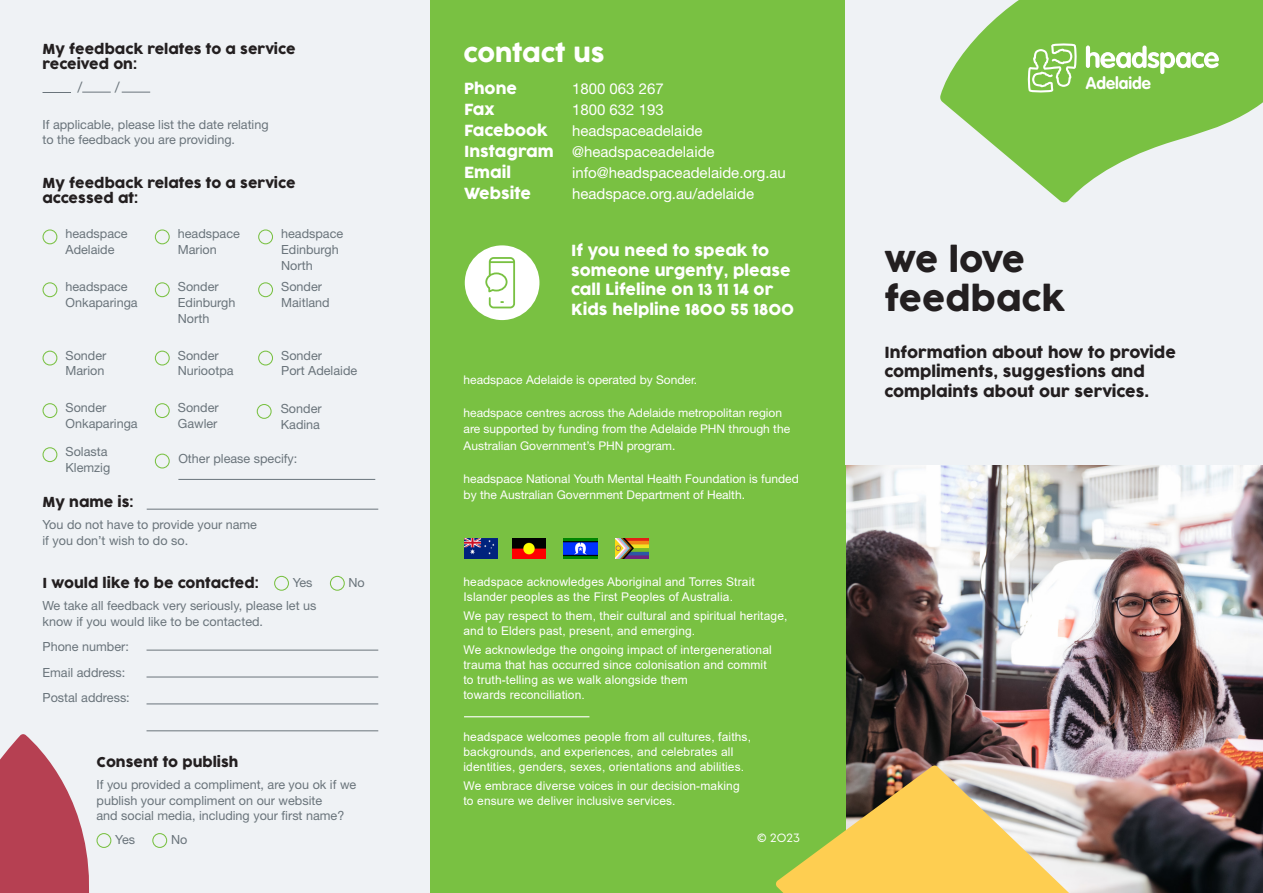
<style>
.page{position:relative;width:1263px;height:893px;background:#fff}
.page>*{position:absolute;margin:0;border:0;box-sizing:border-box;transform-origin:0 0}
.t1{font:33px "Cocogoose Pro";color:#231f20}
.t2{font:24px "Cocogoose Pro";color:#fff}
.t3{font:700 16.8px "VAG Rounded";color:#fff}
.t4{font:15px "Helvetica Neue LT Pro";color:#fff}
.t5{font:15px "Cocogoose Pro";color:#fff}
.t6{font:15px/19.5px "Cocogoose Pro";color:#231f20}
.t7{font:13.5px/15.8px "Cocogoose Pro";color:#231f20}
.t8{font:12.6px/15.8px "Helvetica Neue LT Pro";color:#6a747b}
.t9{font:500 12.6px "Visby CF";color:#6a747b}
.t10{font:12px/15px "Arial";letter-spacing:.01em;color:#fff}
.t11{font:12px/16.5px "Helvetica Neue LT Pro";color:#fff}
.t12{font:500 12px "Visby CF";color:#fff}
.s1{font-family:"Cocogoose Pro"}
</style>
<div class="page">
<div style="left:0;top:0;width:431px;height:893px;background:#eff2f5"></div>
<div style="left:431px;top:0;width:415px;height:893px;background:#79c142"></div>
<svg style="left:43px;top:92px;width:28px;height:1px"></svg>
<div style="left:43px;top:229px;width:14px;height:15px;border:1px solid #79c142;border-radius:50%"></div>
<div style="left:155px;top:229px;width:15px;height:15px;border:1px solid #79c142;border-radius:50%"></div>
<div style="left:258px;top:229px;width:15px;height:15px;border:1px solid #79c142;border-radius:50%"></div>
<div style="left:43px;top:282px;width:14px;height:15px;border:1px solid #79c142;border-radius:50%"></div>
<div style="left:155px;top:282px;width:15px;height:15px;border:1px solid #79c142;border-radius:50%"></div>
<div style="left:258px;top:282px;width:15px;height:15px;border:1px solid #79c142;border-radius:50%"></div>
<div style="left:43px;top:351px;width:14px;height:14px;border:1px solid #79c142;border-radius:50%"></div>
<div style="left:155px;top:351px;width:15px;height:14px;border:1px solid #79c142;border-radius:50%"></div>
<div style="left:258px;top:351px;width:15px;height:14px;border:1px solid #79c142;border-radius:50%"></div>
<div style="left:43px;top:403px;width:14px;height:15px;border:1px solid #79c142;border-radius:50%"></div>
<hr style="left:147px;top:509px;width:231px;height:1px;background:#6a747b">
<div style="left:155px;top:454px;width:15px;height:14px;border:1px solid #79c142;border-radius:50%"></div>
<hr style="left:178px;top:479px;width:197px;height:1px;background:#6a747b">
<div style="left:274px;top:576px;width:15px;height:15px;border:1px solid #79c142;border-radius:50%"></div>
<div style="left:330px;top:576px;width:15px;height:15px;border:1px solid #79c142;border-radius:50%"></div>
<hr style="left:147px;top:650px;width:231px;height:1px;background:#6a747b">
<hr style="left:147px;top:677px;width:231px;height:1px;background:#6a747b">
<hr style="left:147px;top:703px;width:231px;height:1px;background:#6a747b">
<hr style="left:147px;top:730px;width:231px;height:1px;background:#6a747b">
<div style="left:96px;top:833px;width:15px;height:15px;border:1px solid #79c142;border-radius:50%"></div>
<div style="left:152px;top:833px;width:15px;height:15px;border:1px solid #79c142;border-radius:50%"></div>
<svg style="left:82px;top:92px;width:29px;height:1px"></svg>
<svg style="left:122px;top:92px;width:28px;height:1px"></svg>
<img style="left:846px;top:464px;width:417px;height:429px">
<div style="left:846px;top:0;width:417px;height:464px;background:#eff2f5"></div>
<svg style="left:776px;top:765px;width:301px;height:128px"></svg>
<svg style="left:0;top:734px;width:89px;height:159px"></svg>
<div style="left:465px;top:245px;width:74px;height:75px;background:#fff;border-radius:50%"></div>
<svg style="left:485px;top:257px;width:31px;height:52px"></svg>
<svg style="left:940px;top:0;width:323px;height:203px;fill:#79c142"></svg>
<svg style="left:1028px;top:43px;width:49px;height:49px"></svg>
<svg style="left:1086px;top:46px;width:133px;height:28px"></svg>
<div style="left:43px;top:447px;width:14px;height:15px;border:1px solid #79c142;border-radius:50%"></div>
<img style="left:512px;top:538px;width:34px;height:20px">
<img style="left:464px;top:538px;width:34px;height:20px">
<img style="left:616px;top:538px;width:32px;height:20px">
<img style="left:564px;top:538px;width:33px;height:20px">
<hr style="left:464px;top:716px;width:125px;height:1px;background:#fff">
<div style="left:257px;top:404px;width:15px;height:15px;border:1px solid #79c142;border-radius:50%"></div>
<div style="left:155px;top:403px;width:15px;height:15px;border:1px solid #79c142;border-radius:50%"></div>
<p class="t7" style="left:43px;top:41px;width:255px">My feedback relates to a service received on:</p>
<p class="t9" style="left:77px;top:79px;width:8px">/</p>
<p class="t9" style="left:114px;top:79px;width:8px">/</p>
<p class="t8" style="left:43px;top:116px;width:228px">If applicable, please list the date relating to the feedback you are providing.</p>
<p class="t7" style="left:43px;top:175px;width:255px">My feedback relates to a service accessed at:</p>
<p class="t8" style="left:66px;top:226px;width:64px">headspace<br>Adelaide</p>
<p class="t8" style="left:178px;top:226px;width:64px">headspace<br>Marion</p>
<p class="t8" style="left:281px;top:226px;width:64px">headspace<br>Edinburgh<br>North</p>
<p class="t8" style="left:178px;top:279px;width:59px">Sonder<br>Edinburgh<br>North</p>
<p class="t8" style="left:281px;top:279px;width:50px">Sonder<br>Maitland</p>
<p class="t8" style="left:66px;top:279px;width:74px">headspace<br>Onkaparinga</p>
<p class="t8" style="left:66px;top:347px;width:42px">Sonder<br>Marion</p>
<p class="t8" style="left:66px;top:399px;width:74px">Sonder<br>Onkaparinga</p>
<p class="t8" style="left:66px;top:444px;width:46px">Solasta<br>Klemzig</p>
<p class="t8" style="left:178px;top:347px;width:57px">Sonder<br>Nuriootpa</p>
<p class="t8" style="left:281px;top:347px;width:78px">Sonder<br>Port Adelaide</p>
<p class="t8" style="left:178px;top:399px;width:42px">Sonder<br>Gawler</p>
<p class="t8" style="left:281px;top:400px;width:42px">Sonder<br>Kadina</p>
<p class="t8" style="left:178px;top:450px;width:121px">Other please specify:</p>
<p class="t7" style="left:43px;top:495px;width:93px">My name is:</p>
<p class="t8" style="left:43px;top:516px;width:216px">You do not have to provide your name if you don’t wish to do so.</p>
<p class="t7" style="left:43px;top:576px;width:218px">I would like to be contacted:</p>
<p class="t8" style="left:43px;top:597px;width:275px">We take all feedback very seriously, please let us know if you would like to be contacted.</p>
<p class="t8" style="left:43px;top:638px;width:88px">Phone number:</p>
<p class="t8" style="left:43px;top:664px;width:84px">Email address:</p>
<p class="t8" style="left:43px;top:689px;width:89px">Postal address:</p>
<p class="t8" style="left:293px;top:574px;width:21px">Yes</p>
<p class="t8" style="left:348px;top:574px;width:18px">No</p>
<p class="t7" style="left:97px;top:755px;width:143px">Consent to publish</p>
<p class="t8" style="left:97px;top:776px;width:261px">If you provided a compliment, are you ok if we publish your compliment on our website<br>and social media, including your first name?</p>
<p class="t8" style="left:115px;top:832px;width:21px">Yes</p>
<p class="t8" style="left:171px;top:832px;width:18px">No</p>
<p class="t2" style="left:463px;top:37px;width:142px">contact us</p>
<p class="t5" style="left:464px;top:79px;width:55px">Phone</p>
<p class="t4" style="left:572px;top:80px;width:93px">1800 063 267</p>
<p class="t5" style="left:464px;top:100px;width:32px">Fax</p>
<p class="t4" style="left:572px;top:101px;width:93px">1800 632 193</p>
<p class="t5" style="left:464px;top:121px;width:85px">Facebook</p>
<p class="t4" style="left:572px;top:122px;width:132px">headspaceadelaide</p>
<p class="t4" style="left:464px;top:143px;width:252px"><span class="s1">Instagram</span> @headspaceadelaide</p>
<p class="t5" style="left:464px;top:163px;width:49px">Email</p>
<p class="t4" style="left:572px;top:164px;width:215px">info@headspaceadelaide.org.au</p>
<p class="t5" style="left:464px;top:184px;width:69px">Website</p>
<p class="t4" style="left:572px;top:185px;width:184px">headspace.org.au/adelaide</p>
<p class="t5" style="left:571px;top:241px;width:200px">If you need to speak to</p>
<p class="t5" style="left:571px;top:260px;width:221px">someone urgenty, please</p>
<p class="t5" style="left:571px;top:280px;width:204px">call Lifeline on 13 11 14 or</p>
<p class="t5" style="left:571px;top:299px;width:224px">Kids helpline 1800 55 1800</p>
<p class="t11" style="left:464px;top:371px;width:235px">headspace Adelaide is operated by Sonder.</p>
<p class="t11" style="left:464px;top:404px;width:328px">headspace centres across the Adelaide metropolitan region are supported by funding from the Adelaide PHN through the<br>Australian Government’s PHN program.</p>
<p class="t11" style="left:464px;top:470px;width:337px">headspace National Youth Mental Health Foundation is funded</p>
<p class="t11" style="left:464px;top:486px;width:283px">by the Australian Government Department of Health.</p>
<p class="t10" style="left:463px;top:574px;width:293px">headspace acknowledges Aboriginal and Torres Strait<br>Islander peoples as the First Peoples of Australia.</p>
<p class="t10" style="left:463px;top:608px;width:325px">We pay respect to them, their cultural and spiritual heritage, and to Elders past, present, and emerging.</p>
<p class="t10" style="left:463px;top:643px;width:310px">We acknowledge the ongoing impact of intergenerational trauma that has occurred since colonisation and commit to truth-telling as we walk alongside them<br>towards reconciliation.</p>
<p class="t10" style="left:463px;top:729px;width:289px">headspace welcomes people from all cultures, faiths, backgrounds, and experiences, and celebrates all identities, genders, sexes, orientations and abilities.</p>
<p class="t10" style="left:463px;top:778px;width:278px">We embrace diverse voices in our decision-making to ensure we deliver inclusive services.</p>
<p class="t12" style="left:757px;top:831px;width:44px">© 2023</p>
<p class="t3" style="left:1086px;top:73px;width:67px">Adelaide</p>
<p class="t1" style="left:884px;top:237px;width:142px">we love</p>
<p class="t1" style="left:884px;top:277px;width:182px">feedback</p>
<p class="t6" style="left:884px;top:343px;width:293px">Information about how to provide compliments, suggestions and complaints about our services.</p>
</div>
